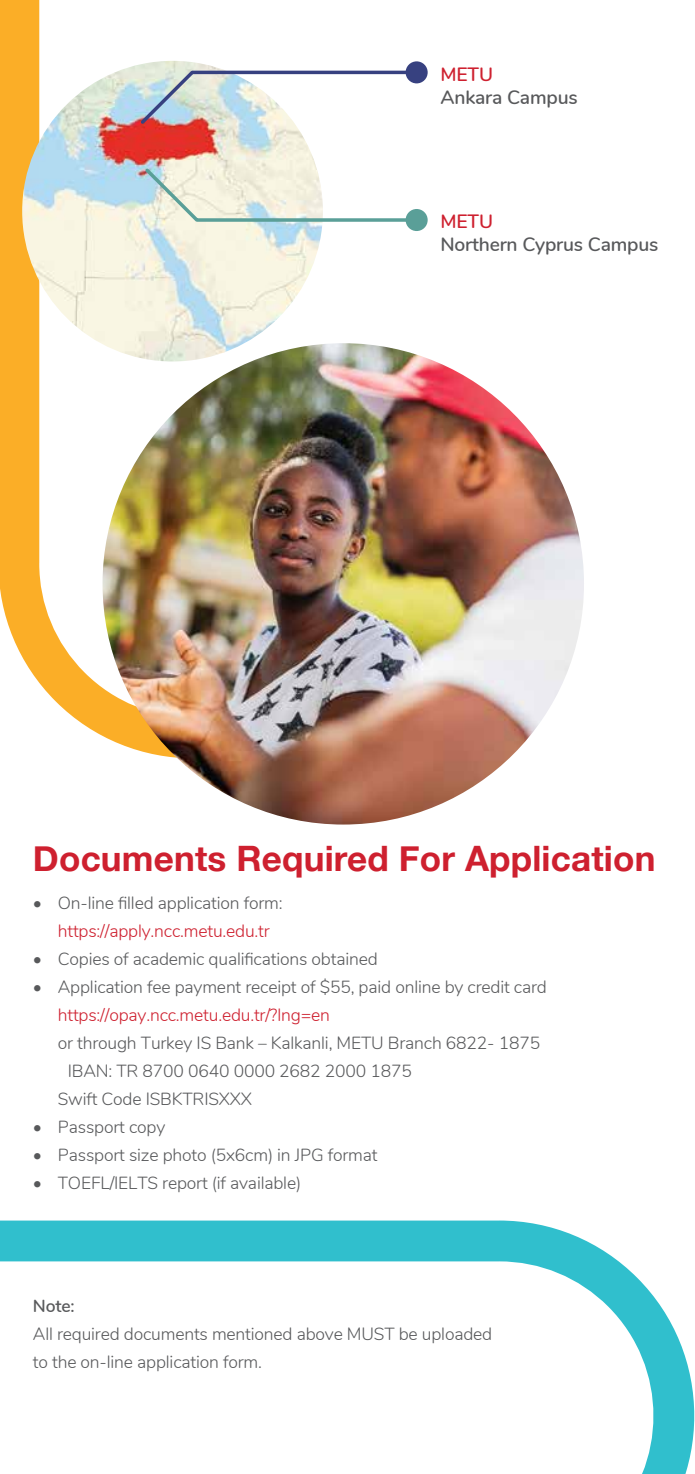
<style>
.page{position:relative;width:695px;height:1474px;background:#fff}
.page>*{position:absolute;margin:0;border:0;box-sizing:border-box;transform-origin:0 0}
.t1{font:700 35px "Helvetica Neue";letter-spacing:.005em;color:#ce202f}
.t2{font:600 19.25px "Nunito";letter-spacing:-.01em;color:#58595b}
.t3{font:600 19.25px "Nunito";letter-spacing:-.01em;color:#ce202f}
.t4{font:300 17.5px/28px "Nunito";letter-spacing:-.01em;color:#58595b}
.t5{font:300 17.5px "Nunito";letter-spacing:-.01em;color:#ce202f}
.t6{font:600 17.5px "Nunito";color:#58595b}
</style>
<div class="page">
<svg style="left:0;top:0;width:322px;height:736px"></svg>
<img style="left:102px;top:343px;width:482px;height:481px">
<img style="left:22px;top:61px;width:301px;height:300px;border-radius:150px">
<svg style="left:137px;top:69px;width:283px;height:58px"></svg>
<svg style="left:142px;top:165px;width:282px;height:58px"></svg>
<div style="left:405px;top:61px;width:22px;height:22px;background:#374180;border-radius:50%"></div>
<div style="left:405px;top:209px;width:22px;height:22px;background:#5a9f98;border-radius:50%"></div>
<svg style="left:0;top:1220px;width:694px;height:253px"></svg>
<p class="t3" style="left:440px;top:60px;width:54px">METU</p>
<p class="t2" style="left:440px;top:83px;width:139px">Ankara Campus</p>
<p class="t3" style="left:440px;top:207px;width:54px">METU</p>
<p class="t2" style="left:440px;top:230px;width:219px">Northern Cyprus Campus</p>
<h1 class="t1" style="left:33px;top:830px;width:624px">Documents Required For Application</h1>
<p class="t4" style="left:33px;top:888px;width:251px">• On-line filled application form:</p>
<p class="t5" style="left:58px;top:918px;width:213px">https://apply.ncc.metu.edu.tr</p>
<p class="t4" style="left:33px;top:944px;width:346px">• Copies of academic qualifications obtained</p>
<p class="t4" style="left:33px;top:972px;width:515px">• Application fee payment receipt of $55, paid online by credit card</p>
<p class="t5" style="left:58px;top:1002px;width:273px">https://opay.ncc.metu.edu.tr/?lng=en</p>
<p class="t4" style="left:58px;top:1028px;width:484px">or through Turkey IS Bank – Kalkanli, METU Branch 6822- 1875</p>
<p class="t4" style="left:68px;top:1056px;width:345px">IBAN: TR 8700 0640 0000 2682 2000 1875</p>
<p class="t4" style="left:58px;top:1084px;width:196px">Swift Code ISBKTRISXXX</p>
<p class="t4" style="left:33px;top:1112px;width:134px">• Passport copy</p>
<p class="t4" style="left:33px;top:1140px;width:346px">• Passport size photo (5x6cm) in JPG format</p>
<p class="t4" style="left:33px;top:1168px;width:270px">• TOEFL/IELTS report (if available)</p>
<p class="t6" style="left:33px;top:1292px;width:43px">Note:</p>
<p class="t4" style="left:33px;top:1318px;width:461px">All required documents mentioned above MUST be uploaded to the on-line application form.</p>
</div>
